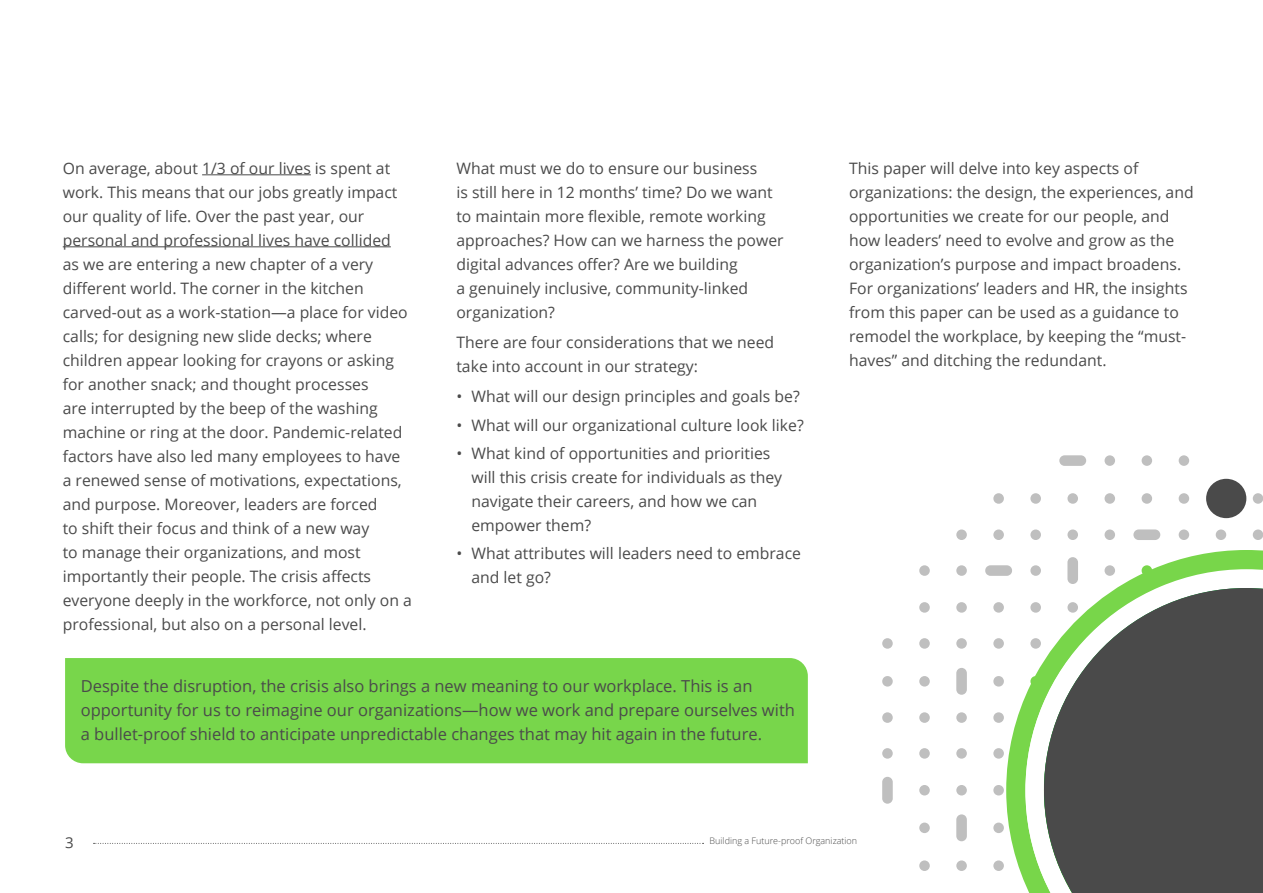
<style>
.page{position:relative;width:1263px;height:893px;background:#fff}
.page>*{position:absolute;margin:0;border:0;box-sizing:border-box;transform-origin:0 0}
.Body_Copy{font:16.5px/24px "Open Sans";color:#4a4a4a}
.Body_Copy-2{font:15.75px/24px "Open Sans";color:#4a4a4a}
.t1{font:15px "Open Sans";color:#4a4a4a}
.t2{font:300 9px "Open Sans";color:#4a4a4a}
</style>
<div class="page">
<svg style="left:94px;top:843px;width:609px;height:1px"></svg>
<div style="left:919px;top:638px;width:11px;height:11px;background:#bfbfbf;border-radius:5px"></div>
<div style="left:956px;top:638px;width:11px;height:11px;background:#bfbfbf;border-radius:5px"></div>
<div style="left:993px;top:638px;width:11px;height:11px;background:#bfbfbf;border-radius:5px"></div>
<svg style="left:882px;top:676px;width:11px;height:11px"></svg>
<div style="left:882px;top:638px;width:11px;height:11px;background:#bfbfbf;border-radius:5px"></div>
<div style="left:919px;top:676px;width:11px;height:11px;background:#bfbfbf;border-radius:5px"></div>
<svg style="left:993px;top:676px;width:11px;height:11px"></svg>
<svg style="left:882px;top:712px;width:11px;height:11px"></svg>
<div style="left:919px;top:712px;width:11px;height:11px;background:#bfbfbf;border-radius:5px"></div>
<div style="left:956px;top:712px;width:11px;height:11px;background:#bfbfbf;border-radius:5px"></div>
<svg style="left:993px;top:712px;width:11px;height:11px"></svg>
<div style="left:882px;top:748px;width:11px;height:11px;background:#bfbfbf;border-radius:5px"></div>
<div style="left:919px;top:748px;width:11px;height:11px;background:#bfbfbf;border-radius:5px"></div>
<div style="left:956px;top:748px;width:11px;height:11px;background:#bfbfbf;border-radius:5px"></div>
<div style="left:993px;top:748px;width:11px;height:11px;background:#bfbfbf;border-radius:5px"></div>
<div style="left:919px;top:785px;width:11px;height:10px;background:#bfbfbf;border-radius:5px"></div>
<div style="left:956px;top:785px;width:11px;height:10px;background:#bfbfbf;border-radius:5px"></div>
<svg style="left:993px;top:785px;width:11px;height:11px"></svg>
<div style="left:1104px;top:455px;width:11px;height:11px;background:#bfbfbf;border-radius:50%"></div>
<div style="left:1141px;top:455px;width:11px;height:11px;background:#bfbfbf;border-radius:50%"></div>
<svg style="left:993px;top:493px;width:11px;height:11px"></svg>
<svg style="left:1030px;top:493px;width:11px;height:11px"></svg>
<svg style="left:1067px;top:493px;width:11px;height:11px"></svg>
<svg style="left:1104px;top:493px;width:11px;height:11px"></svg>
<svg style="left:1141px;top:493px;width:11px;height:11px"></svg>
<svg style="left:1179px;top:493px;width:10px;height:11px"></svg>
<div style="left:1179px;top:455px;width:10px;height:11px;background:#bfbfbf;border-radius:50%"></div>
<div style="left:956px;top:529px;width:11px;height:11px;background:#bfbfbf;border-radius:5px"></div>
<div style="left:993px;top:529px;width:11px;height:11px;background:#bfbfbf;border-radius:5px"></div>
<div style="left:1030px;top:529px;width:11px;height:11px;background:#bfbfbf;border-radius:5px"></div>
<div style="left:1067px;top:529px;width:11px;height:11px;background:#bfbfbf;border-radius:5px"></div>
<div style="left:1104px;top:529px;width:11px;height:11px;background:#bfbfbf;border-radius:5px"></div>
<div style="left:1179px;top:529px;width:10px;height:11px;background:#bfbfbf;border-radius:5px"></div>
<div style="left:1216px;top:529px;width:10px;height:11px;background:#bfbfbf;border-radius:5px"></div>
<div style="left:1253px;top:529px;width:10px;height:11px;background:#bfbfbf;border-radius:5px"></div>
<div style="left:1253px;top:493px;width:10px;height:11px;background:#bfbfbf;border-radius:5px"></div>
<svg style="left:919px;top:565px;width:11px;height:11px"></svg>
<svg style="left:956px;top:565px;width:11px;height:11px"></svg>
<svg style="left:919px;top:602px;width:11px;height:11px"></svg>
<svg style="left:956px;top:602px;width:11px;height:11px"></svg>
<div style="left:993px;top:602px;width:11px;height:11px;background:#bfbfbf;border-radius:5px"></div>
<div style="left:919px;top:823px;width:11px;height:10px;background:#bfbfbf;border-radius:5px"></div>
<div style="left:993px;top:823px;width:11px;height:10px;background:#bfbfbf;border-radius:5px"></div>
<div style="left:919px;top:860px;width:11px;height:11px;background:#bfbfbf;border-radius:5px"></div>
<div style="left:956px;top:860px;width:11px;height:11px;background:#bfbfbf;border-radius:5px"></div>
<div style="left:993px;top:860px;width:11px;height:11px;background:#bfbfbf;border-radius:5px"></div>
<svg style="left:985px;top:565px;width:21px;height:11px"></svg>
<div style="left:1133px;top:529px;width:27px;height:11px;background:#bfbfbf;border-radius:5px"></div>
<div style="left:1059px;top:455px;width:27px;height:11px;background:#bfbfbf;border-radius:5px"></div>
<div style="left:882px;top:777px;width:11px;height:27px;background:#bfbfbf;border-radius:5px"></div>
<svg style="left:956px;top:668px;width:11px;height:27px"></svg>
<svg style="left:956px;top:814px;width:11px;height:27px"></svg>
<svg style="left:1006px;top:550px;width:257px;height:333px"></svg>
<div style="left:1206px;top:479px;width:40px;height:39px;background:#4a4a4a;border-radius:50%"></div>
<svg style="left:1025px;top:569px;width:238px;height:324px"></svg>
<hr style="left:202px;top:174px;width:109px;height:1px;background:#4a4a4a">
<hr style="left:63px;top:246px;width:328px;height:1px;background:#4a4a4a">
<div style="left:65px;top:658px;width:743px;height:105px;background:#78d64b"></div>
<svg style="left:1044px;top:588px;width:219px;height:305px;fill:#4a4a4a"></svg>
<p class="Body_Copy-2" style="left:63px;top:156px;width:351px">On average, about 1/3 of our lives is spent at work. This means that our jobs greatly impact our quality of life. Over the past year, our personal and professional lives have collided<br>as we are entering a new chapter of a very different world. The corner in the kitchen carved-out as a work-station—a place for video calls; for designing new slide decks; where children appear looking for crayons or asking for another snack; and thought processes<br>are interrupted by the beep of the washing machine or ring at the door. Pandemic-related factors have also led many employees to have a renewed sense of motivations, expectations, and purpose. Moreover, leaders are forced<br>to shift their focus and think of a new way<br>to manage their organizations, and most importantly their people. The crisis affects everyone deeply in the workforce, not only on a professional, but also on a personal level.</p>
<p class="Body_Copy-2" style="left:456px;top:156px;width:329px">What must we do to ensure our business<br>is still here in 12 months’ time? Do we want to maintain more flexible, remote working approaches? How can we harness the power digital advances offer? Are we building<br>a genuinely inclusive, community-linked organization?</p>
<p class="Body_Copy-2" style="left:456px;top:330px;width:319px">There are four considerations that we need take into account in our strategy:</p>
<p class="Body_Copy-2" style="left:456px;top:384px;width:345px">• What will our design principles and goals be?</p>
<p class="Body_Copy-2" style="left:456px;top:413px;width:349px">• What will our organizational culture look like?</p>
<p class="Body_Copy-2" style="left:471px;top:441px;width:312px;text-indent:-15px">• What kind of opportunities and priorities will this crisis create for individuals as they navigate their careers, and how we can empower them?</p>
<p class="Body_Copy-2" style="left:471px;top:541px;width:331px;text-indent:-15px">• What attributes will leaders need to embrace and let go?</p>
<p class="Body_Copy" style="left:81px;top:674px;width:716px">Despite the disruption, the crisis also brings a new meaning to our workplace. This is an opportunity for us to reimagine our organizations—how we work and prepare ourselves with a bullet-proof shield to anticipate unpredictable changes that may hit again in the future.</p>
<p class="Body_Copy-2" style="left:849px;top:156px;width:346px">This paper will delve into key aspects of organizations: the design, the experiences, and opportunities we create for our people, and how leaders’ need to evolve and grow as the organization’s purpose and impact broadens.<br>For organizations’ leaders and HR, the insights from this paper can be used as a guidance to remodel the workplace, by keeping the “must&shy;haves” and ditching the redundant.</p>
<p class="t1" style="left:65px;top:832px;width:10px">3</p>
<p class="t2" style="left:710px;top:834px;width:149px">Building a Future-proof Organization</p>
</div>
